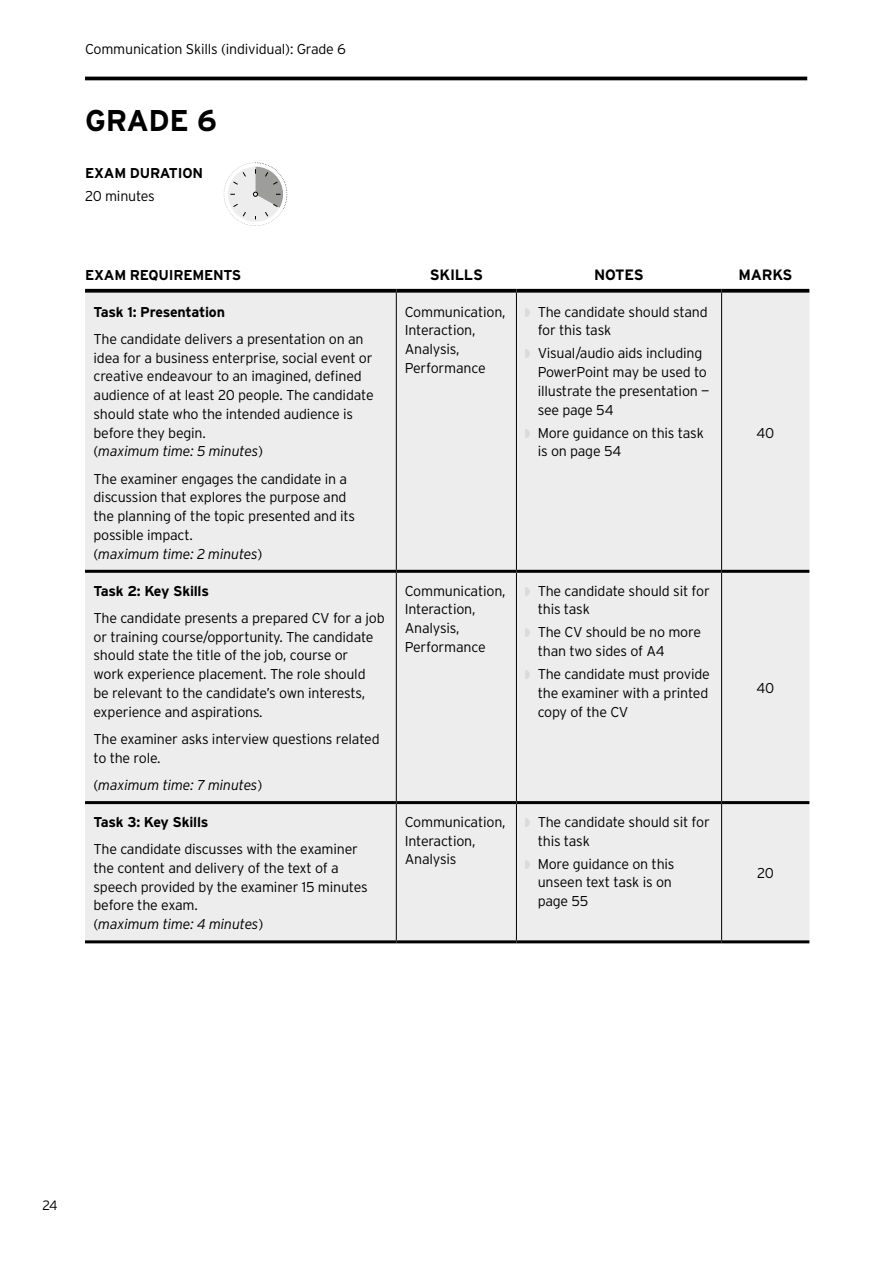
<style>
.page{position:relative;width:893px;height:1263px;background:#fff}
.page>*{position:absolute;margin:0;border:0;box-sizing:border-box;transform-origin:0 0}
.t1{font:700 30px "Interstate";letter-spacing:-.01em;color:#000}
.t2{font:700 15px "Interstate";letter-spacing:-.015em;color:#000}
.t3{font:300 14.25px/18.8px "Interstate";letter-spacing:-.015em;color:#000}
.t4{font:700 14.25px "Interstate";letter-spacing:-.015em;color:#000}
.t5{font:italic 300 14.25px "Interstate";letter-spacing:-.015em;color:#000}
.t6{font:300 13.5px "Interstate";color:#000}
.s1{font-style:italic}
.s2{color:#dadada}
.s3{font-style:normal}
</style>
<div class="page">
<div style="left:85px;top:293px;width:724px;height:647px;background:#ededed"></div>
<hr style="left:396px;top:293px;width:1px;height:277px;background:#000">
<hr style="left:516px;top:293px;width:1px;height:277px;background:#000">
<hr style="left:721px;top:293px;width:1px;height:277px;background:#000">
<hr style="left:396px;top:573px;width:1px;height:228px;background:#000">
<hr style="left:516px;top:573px;width:1px;height:228px;background:#000">
<hr style="left:721px;top:573px;width:1px;height:228px;background:#000">
<hr style="left:396px;top:804px;width:1px;height:136px;background:#000">
<hr style="left:516px;top:804px;width:1px;height:136px;background:#000">
<hr style="left:721px;top:804px;width:1px;height:136px;background:#000">
<svg style="left:396px;top:289px;width:120px;height:4px"></svg>
<svg style="left:516px;top:289px;width:206px;height:4px"></svg>
<svg style="left:722px;top:289px;width:87px;height:4px"></svg>
<svg style="left:85px;top:289px;width:311px;height:4px"></svg>
<hr style="left:85px;top:570px;width:311px;height:3px;background:#000">
<hr style="left:396px;top:570px;width:120px;height:3px;background:#000">
<hr style="left:516px;top:570px;width:206px;height:3px;background:#000">
<hr style="left:722px;top:570px;width:87px;height:3px;background:#000">
<hr style="left:85px;top:801px;width:311px;height:3px;background:#000">
<hr style="left:396px;top:801px;width:120px;height:3px;background:#000">
<hr style="left:516px;top:801px;width:206px;height:3px;background:#000">
<hr style="left:722px;top:801px;width:87px;height:3px;background:#000">
<hr style="left:396px;top:940px;width:120px;height:3px;background:#000">
<hr style="left:516px;top:940px;width:206px;height:3px;background:#000">
<hr style="left:722px;top:940px;width:87px;height:3px;background:#000">
<hr style="left:85px;top:940px;width:311px;height:3px;background:#000">
<hr style="left:85px;top:77px;width:722px;height:3px;background:#000">
<svg style="left:224px;top:162px;width:64px;height:64px"></svg>
<p class="t3" style="left:85px;top:40px;width:262px">Communication Skills (individual): Grade 6</p>
<h1 class="t1" style="left:85px;top:103px;width:133px">GRADE 6</h1>
<p class="t4" style="left:85px;top:165px;width:120px">EXAM DURATION</p>
<p class="t3" style="left:85px;top:186px;width:71px">20 minutes</p>
<p class="t4" style="left:85px;top:267px;width:158px">EXAM REQUIREMENTS</p>
<p class="t2" style="left:430px;top:266px;width:55px">SKILLS</p>
<p class="t2" style="left:594px;top:266px;width:51px">NOTES</p>
<p class="t2" style="left:739px;top:266px;width:55px">MARKS</p>
<p class="t4" style="left:94px;top:303px;width:133px">Task 1: Presentation</p>
<p class="t3" style="left:94px;top:329px;width:282px">The candidate delivers a presentation on an idea for a business enterprise, social event or creative endeavour to an imagined, defined audience of at least 20 people. The candidate should state who the intended audience is before they begin.<br>(<span class="s1">maximum time: 5 minutes</span>)</p>
<p class="t3" style="left:94px;top:469px;width:263px">The examiner engages the candidate in a discussion that explores the purpose and the planning of the topic presented and its possible impact.<br>(<span class="s1">maximum time: 2 minutes</span>)</p>
<p class="t3" style="left:405px;top:302px;width:102px">Communication,<br>Interaction,<br>Analysis,<br>Performance</p>
<p class="t3" style="left:538px;top:302px;width:171px;text-indent:-13px"><span class="s2">◗</span> The candidate should stand for this task</p>
<p class="t3" style="left:538px;top:344px;width:173px;text-indent:-13px"><span class="s2">◗</span> Visual/audio aids including<br>PowerPoint may be used to illustrate the presentation — see page 54</p>
<p class="t3" style="left:538px;top:423px;width:168px;text-indent:-13px"><span class="s2">◗</span> More guidance on this task is on page 54</p>
<p class="t3" style="left:757px;top:423px;width:19px">40</p>
<p class="t4" style="left:94px;top:583px;width:117px">Task 2: Key Skills</p>
<p class="t3" style="left:94px;top:608px;width:293px">The candidate presents a prepared CV for a job or training course/opportunity. The candidate should state the title of the job, course or<br>work experience placement. The role should<br>be relevant to the candidate’s own interests, experience and aspirations.</p>
<p class="t3" style="left:94px;top:729px;width:288px">The examiner asks interview questions related to the role.</p>
<p class="t5" style="left:94px;top:777px;width:170px"><span class="s3">(</span>maximum time: 7 minutes<span class="s3">)</span></p>
<p class="t4" style="left:94px;top:814px;width:116px">Task 3: Key Skills</p>
<p class="t3" style="left:94px;top:840px;width:276px">The candidate discusses with the examiner the content and delivery of the text of a speech provided by the examiner 15 minutes before the exam.<br>(<span class="s1">maximum time: 4 minutes</span>)</p>
<p class="t3" style="left:405px;top:581px;width:102px">Communication,<br>Interaction,<br>Analysis,<br>Performance</p>
<p class="t3" style="left:538px;top:581px;width:174px;text-indent:-13px"><span class="s2">◗</span> The candidate should sit for this task</p>
<p class="t3" style="left:538px;top:623px;width:165px;text-indent:-13px"><span class="s2">◗</span> The CV should be no more than two sides of A4</p>
<p class="t3" style="left:538px;top:664px;width:174px;text-align:justify;text-indent:-13px"><span class="s2">◗</span> The candidate must provide the examiner with a printed copy of the CV</p>
<p class="t3" style="left:757px;top:678px;width:19px">40</p>
<p class="t3" style="left:405px;top:812px;width:102px">Communication,<br>Interaction,<br>Analysis</p>
<p class="t3" style="left:538px;top:812px;width:174px;text-indent:-13px"><span class="s2">◗</span> The candidate should sit for this task</p>
<p class="t3" style="left:538px;top:854px;width:138px;text-indent:-13px"><span class="s2">◗</span> More guidance on this unseen text task is on page 55</p>
<p class="t3" style="left:757px;top:863px;width:18px">20</p>
<p class="t6" style="left:43px;top:1198px;width:17px">24</p>
</div>
